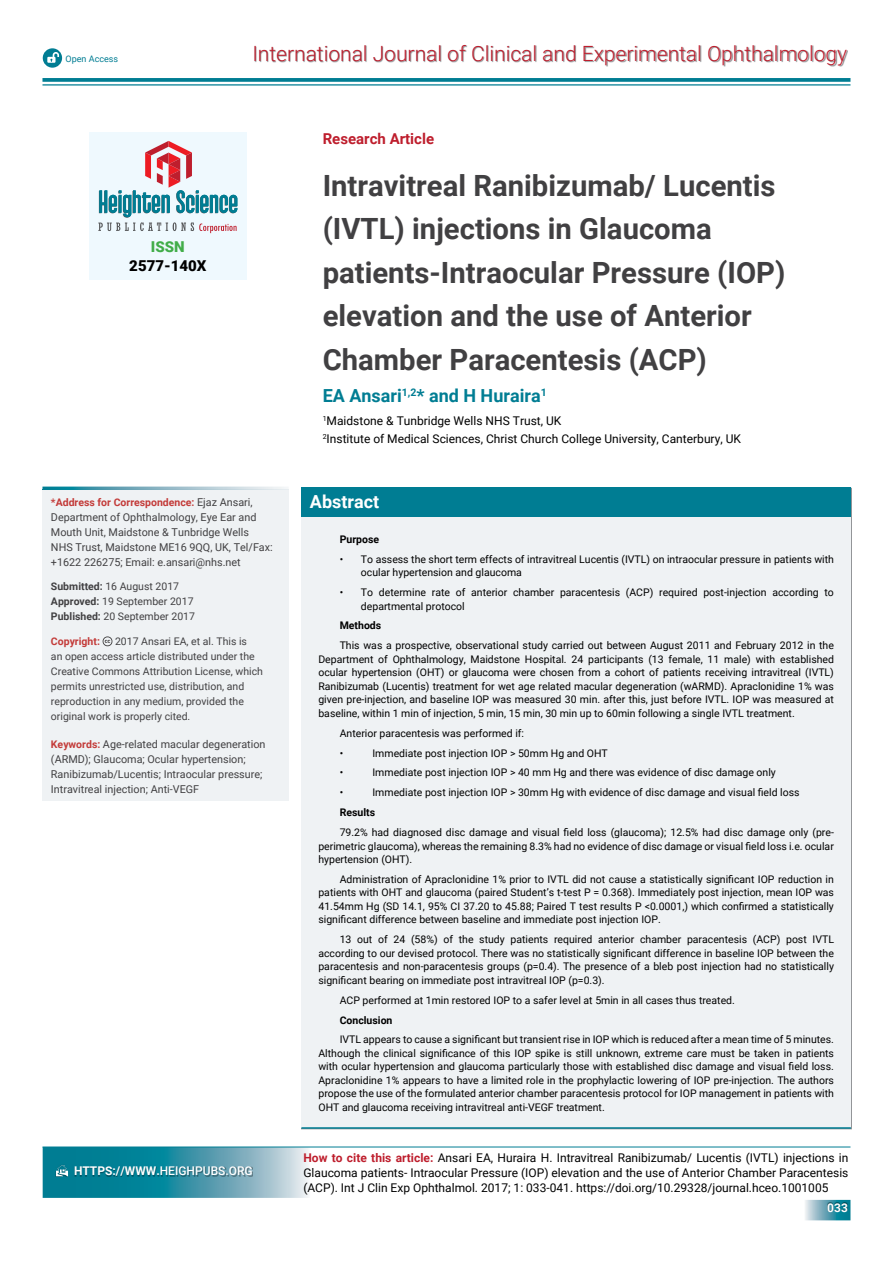
<style>
.page{position:relative;width:893px;height:1263px;background:#fff}
.page>*{position:absolute;margin:0;border:0;box-sizing:border-box;transform-origin:0 0}
.t1{font:700 29.25px/43.5px "Roboto";color:#414042}
.t2{font:300 21px "Roboto";color:#be1e2d}
.t3{font:700 18px "Roboto";color:#007d93}
.t4{font:700 18px "Roboto";color:#fff}
.t5{font:700 15px "Roboto";color:#be1e2d}
.t6{font:900 15px "Roboto";color:#000}
.t7{font:900 15px "Roboto";color:#41ad49}
.t8{font:12px/15px "Roboto";color:#000}
.t9{font:500 12px "Roboto";color:#fff}
.t10{font:700 12px "Roboto";color:#fff}
.t11{font:10.8px/15px "Roboto";color:#414042}
.t12{font:10.5px/13.5px "Roboto";color:#000;text-align:justify}
.t13{font:10.5px/15px "Roboto";color:#414042}
.t14{font:700 10.5px "Roboto";color:#c33b39}
.t15{font:700 10.5px "Roboto";color:#000}
.t16{font:9px "Roboto";color:#007d93}
.s1{font-weight:400;font-size:10.8px;color:#414042}
.s2{font-weight:700}
.s3{font-weight:700;font-size:10.5px;color:#c33b39}
.s4{font-weight:700;color:#be1e2d}
</style>
<div class="page">
<img style="left:254px;top:45px;width:594px;height:21px">
<svg style="left:42px;top:78px;width:808px;height:4px;background:#0f8499"></svg>
<hr style="left:42px;top:84px;width:808px;height:2px;background:#007d93">
<svg style="left:43px;top:48px;width:19px;height:20px"></svg>
<hr style="left:42px;top:1147px;width:808px;height:1px;background:#007d93">
<svg style="left:43px;top:1147px;width:267px;height:51px;background:#4298aa"></svg>
<svg style="left:805px;top:1200px;width:45px;height:20px"></svg>
<img style="left:828px;top:1203px;width:19px;height:9px">
<div style="left:89px;top:132px;width:158px;height:148px;background:#eff9fe"></div>
<svg style="left:98px;top:141px;width:139px;height:92px"></svg>
<div style="left:301px;top:487px;width:550px;height:31px;background:#007d93"></div>
<div style="left:301px;top:518px;width:550px;height:610px;background:#eff2f4"></div>
<hr style="left:301px;top:1127px;width:550px;height:2px;background:#007d93">
<div style="left:42px;top:489px;width:247px;height:312px;background:#eff2f4"></div>
<svg style="left:103px;top:636px;width:9px;height:10px"></svg>
<svg style="left:42px;top:487px;width:245px;height:2px"></svg>
<svg style="left:42px;top:489px;width:239px;height:1px"></svg>
<p class="t16" style="left:66px;top:53px;width:54px">Open Access</p>
<h2 class="t2" style="left:252px;top:42px;width:596px">International Journal of Clinical and Experimental Ophthalmology</h2>
<h3 class="t7" style="left:151px;top:238px;width:35px">ISSN</h3>
<h3 class="t6" style="left:129px;top:257px;width:79px">2577-140X</h3>
<p class="t14" style="left:51px;top:496px;width:203px">*Address for Correspondence: <span class="s1">Ejaz Ansari,</span></p>
<p class="t11" style="left:51px;top:510px;width:223px">Department of Ophthalmology, Eye Ear and Mouth Unit, Maidstone &amp; Tunbridge Wells NHS Trust, Maidstone ME16 9QQ, UK, Tel/Fax: +1622 226275; Email: e.ansari@nhs.net</p>
<p class="t13" style="left:51px;top:578px;width:146px"><span class="s2">Submitted:</span> 16 August 2017<br><span class="s2">Approved:</span> 19 September 2017<br><span class="s2">Published:</span> 20 September 2017</p>
<p class="t14" style="left:51px;top:635px;width:50px">Copyright:</p>
<p class="t13" style="left:51px;top:634px;width:213px;text-indent:64px">2017 Ansari EA, et al. This is<br>an open access article distributed under the Creative Commons Attribution License, which permits unrestricted use, distribution, and reproduction in any medium, provided the original work is properly cited.</p>
<p class="t11" style="left:51px;top:736px;width:216px"><span class="s3">Keywords:</span> Age-related macular degeneration (ARMD); Glaucoma; Ocular hypertension; Ranibizumab/Lucentis; Intraocular pressure; Intravitreal injection; Anti-VEGF</p>
<p class="t9" style="left:74px;top:1164px;width:180px"><span class="s2">HTTPS://WWW.</span>HEIGHPUBS.ORG</p>
<h3 class="t5" style="left:323px;top:130px;width:113px">Research Article</h3>
<h1 class="t1" style="left:323px;top:164px;width:464px">Intravitreal Ranibizumab/ Lucentis (IVTL) injections in Glaucoma patients-Intraocular Pressure (IOP) elevation and the use of Anterior Chamber Paracentesis (ACP)</h1>
<h3 class="t3" style="left:323px;top:386px;width:225px">EA Ansari<sup>1,2</sup>* and H Huraira<sup>1</sup></h3>
<p class="t8" style="left:323px;top:411px;width:420px;line-height:18px"><sup>1</sup>Maidstone &amp; Tunbridge Wells NHS Trust, UK<br><sup>2</sup>Institute of Medical Sciences, Christ Church College University, Canterbury, UK</p>
<h3 class="t4" style="left:310px;top:491px;width:71px">Abstract</h3>
<p class="t15" style="left:340px;top:533px;width:41px">Purpose</p>
<p class="t12" style="left:361px;top:552px;width:474px;text-indent:-21px">• To assess the short term effects of intravitreal Lucentis (IVTL) on intraocular pressure in patients with ocular hypertension and glaucoma</p>
<p class="t12" style="left:361px;top:586px;width:474px;text-indent:-21px">• To determine rate of anterior chamber paracentesis (ACP) required post-injection according to departmental protocol</p>
<p class="t15" style="left:340px;top:620px;width:43px">Methods</p>
<p class="t12" style="left:318px;top:639px;width:517px;text-indent:21px">This was a prospective, observational study carried out between August 2011 and February 2012 in the Department of Ophthalmology, Maidstone Hospital. 24 participants (13 female, 11 male) with established ocular hypertension (OHT) or glaucoma were chosen from a cohort of patients receiving intravitreal (IVTL)<br>Ranibizumab (Lucentis) treatment for wet age related macular degeneration (wARMD). Apraclonidine 1% was given pre-injection, and baseline IOP was measured 30 min. after this, just before IVTL. IOP was measured at baseline, within 1 min of injection, 5 min, 15 min, 30 min up to 60min following a single IVTL treatment.</p>
<p class="t12" style="left:340px;top:723px;width:186px;line-height:20px">Anterior paracentesis was performed if: •</p>
<p class="t12" style="left:372px;top:746px;width:237px">Immediate post injection IOP &gt; 50mm Hg and OHT</p>
<p class="t12" style="left:340px;top:766px;width:5px">•</p>
<p class="t12" style="left:372px;top:766px;width:405px">Immediate post injection IOP &gt; 40 mm Hg and there was evidence of disc damage only</p>
<p class="t12" style="left:340px;top:786px;width:5px">•</p>
<p class="t12" style="left:372px;top:786px;width:429px">Immediate post injection IOP &gt; 30mm Hg with evidence of disc damage and visual field loss</p>
<p class="t15" style="left:340px;top:806px;width:37px">Results</p>
<p class="t12" style="left:318px;top:826px;width:517px;text-indent:21px">79.2% had diagnosed disc damage and visual field loss (glaucoma); 12.5% had disc damage only (pre&shy;perimetric glaucoma), whereas the remaining 8.3% had no evidence of disc damage or visual field loss i.e. ocular hypertension (OHT).</p>
<p class="t12" style="left:318px;top:873px;width:517px;text-indent:21px">Administration of Apraclonidine 1% prior to IVTL did not cause a statistically significant IOP reduction in patients with OHT and glaucoma (paired Student’s t-test P = 0.368). Immediately post injection, mean IOP was 41.54mm Hg (SD 14.1, 95% CI 37.20 to 45.88; Paired T test results P &lt;0.0001,) which confirmed a statistically significant difference between baseline and immediate post injection IOP.</p>
<p class="t12" style="left:318px;top:933px;width:517px;text-indent:21px">13 out of 24 (58%) of the study patients required anterior chamber paracentesis (ACP) post IVTL according to our devised protocol. There was no statistically significant difference in baseline IOP between the paracentesis and non-paracentesis groups (p=0.4). The presence of a bleb post injection had no statistically significant bearing on immediate post intravitreal IOP (p=0.3).</p>
<p class="t12" style="left:340px;top:993px;width:397px">ACP performed at 1min restored IOP to a safer level at 5min in all cases thus treated.</p>
<p class="t15" style="left:340px;top:1014px;width:54px">Conclusion</p>
<p class="t12" style="left:318px;top:1033px;width:517px;text-indent:21px">IVTL appears to cause a significant but transient rise in IOP which is reduced after a mean time of 5 minutes.<br>Although the clinical significance of this IOP spike is still unknown, extreme care must be taken in patients with ocular hypertension and glaucoma particularly those with established disc damage and visual field loss.<br>Apraclonidine 1% appears to have a limited role in the prophylactic lowering of IOP pre-injection. The authors propose the use of the formulated anterior chamber paracentesis protocol for IOP management in patients with OHT and glaucoma receiving intravitreal anti-VEGF treatment.</p>
<p class="t8" style="left:303px;top:1151px;width:546px;text-align:justify"><span class="s4">How to cite this article:</span> Ansari EA, Huraira H. Intravitreal Ranibizumab/ Lucentis (IVTL) injections in Glaucoma patients- Intraocular Pressure (IOP) elevation and the use of Anterior Chamber Paracentesis (ACP). Int J Clin Exp Ophthalmol. 2017; 1: 033-041. https://doi.org/10.29328/journal.hceo.1001005</p>
<p class="t10" style="left:827px;top:1200px;width:22px">033</p>
</div>
